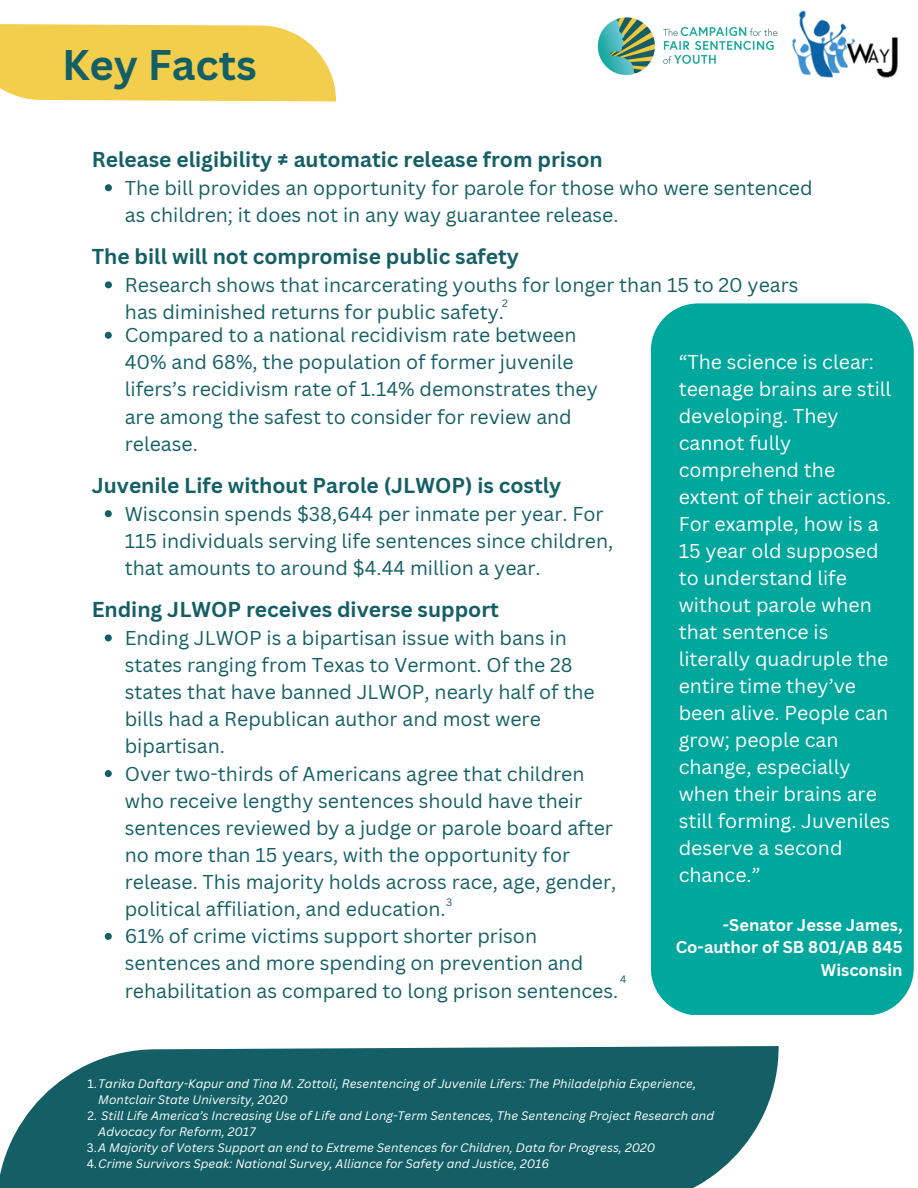
<style>
.page{position:relative;width:918px;height:1188px;background:#fff}
.page>*{position:absolute;margin:0;border:0;box-sizing:border-box;transform-origin:0 0}
.t1{font:700 54px "Canva Sans";color:#fff}
.t2{font:700 41.7px "Canva Sans";color:#145f66}
.t3{font:700 21px "Canva Sans";color:#145f66}
.t4{font:19.5px/27.2px "Canva Sans";color:#145f66}
.t5{font:19.5px/27px "Canva Sans";color:#fff}
.t6{font:700 16.5px "Canva Sans";color:#fff}
.t7{font:italic 12px/16px "Canva Sans";color:#fff}
.t8{font:10.5px "Canva Sans";color:#145f66}
.s1{font-style:normal}
</style>
<div class="page">
<img style="left:597px;top:17px;width:181px;height:58px">
<svg style="left:0;top:24px;width:336px;height:77px;background:#f3d058"></svg>
<svg style="left:105px;top:184px;width:7px;height:7px"></svg>
<svg style="left:105px;top:281px;width:7px;height:7px"></svg>
<div style="left:651px;top:303px;width:263px;height:712px;background:#00a79d;border-radius:47px"></div>
<svg style="left:0;top:1046px;width:779px;height:142px;background:#296d73"></svg>
<svg style="left:105px;top:332px;width:7px;height:7px"></svg>
<svg style="left:105px;top:510px;width:7px;height:7px"></svg>
<svg style="left:105px;top:634px;width:7px;height:7px"></svg>
<svg style="left:105px;top:770px;width:7px;height:7px"></svg>
<svg style="left:105px;top:933px;width:7px;height:7px"></svg>
<img style="left:792px;top:10px;width:107px;height:68px">
<p class="t2" style="left:62px;top:36px;width:196px">Key Facts</p>
<p class="t3" style="left:92px;top:144px;width:513px">Release eligibility ≠ automatic release from prison</p>
<p class="t4" style="left:125px;top:174px;width:689px">The bill provides an opportunity for parole for those who were sentenced as children; it does not in any way guarantee release.</p>
<p class="t3" style="left:92px;top:241px;width:429px">The bill will not compromise public safety</p>
<p class="t4" style="left:125px;top:271px;width:675px">Research shows that incarcerating youths for longer than 15 to 20 years has diminished returns for public safety.</p>
<p class="t8" style="left:502px;top:296px;width:7px">2</p>
<p class="t4" style="left:125px;top:321px;width:475px">Compared to a national recidivism rate between 40% and 68%, the population of former juvenile lifers’s recidivism rate of 1.14% demonstrates they are among the safest to consider for review and release.</p>
<p class="t3" style="left:92px;top:470px;width:471px">Juvenile Life without Parole (JLWOP) is costly</p>
<p class="t4" style="left:125px;top:500px;width:490px">Wisconsin spends $38,644 per inmate per year. For<br>115 individuals serving life sentences since children, that amounts to around $4.44 million a year.</p>
<p class="t3" style="left:92px;top:595px;width:409px">Ending JLWOP receives diverse support</p>
<p class="t4" style="left:125px;top:624px;width:472px">Ending JLWOP is a bipartisan issue with bans in states ranging from Texas to Vermont. Of the 28 states that have banned JLWOP, nearly half of the bills had a Republican author and most were bipartisan.</p>
<p class="t4" style="left:125px;top:759px;width:493px">Over two-thirds of Americans agree that children who receive lengthy sentences should have their sentences reviewed by a judge or parole board after no more than 15 years, with the opportunity for release. This majority holds across race, age, gender, political affiliation, and education.</p>
<p class="t4" style="left:125px;top:922px;width:495px">61% of crime victims support shorter prison sentences and more spending on prevention and rehabilitation as compared to long prison sentences.</p>
<p class="t8" style="left:446px;top:895px;width:8px">3</p>
<p class="t8" style="left:620px;top:972px;width:8px">4</p>
<p class="t5" style="left:679px;top:348px;width:214px">“The science is clear: teenage brains are still developing. They cannot fully comprehend the extent of their actions.<br>For example, how is a<br>15 year old supposed to understand life without parole when that sentence is literally quadruple the entire time they’ve been alive. People can grow; people can change, especially when their brains are still forming. Juveniles deserve a second chance.”</p>
<p class="t6" style="left:723px;top:913px;width:181px">-Senator Jesse James,</p>
<p class="t6" style="left:676px;top:935px;width:228px">Co-author of SB 801/AB 845</p>
<p class="t6" style="left:821px;top:958px;width:83px">Wisconsin</p>
<p class="t1" style="left:782px;top:922px;width:112px">61%</p>
<p class="t7" style="left:98px;top:1075px;width:600px;text-indent:-11px"><span class="s1">1.</span>Tarika Daftary-Kapur and Tina M. Zottoli, Resentencing of Juvenile Lifers: The Philadelphia Experience,<br>Montclair State University, 2020</p>
<p class="t7" style="left:98px;top:1107px;width:617px;text-indent:-11px"><span class="s1">2.</span> Still Life America’s Increasing Use of Life and Long-Term Sentences, The Sentencing Project Research and<br>Advocacy for Reform, 2017</p>
<p class="t7" style="left:87px;top:1139px;width:570px"><span class="s1">3.</span>A Majority of Voters Support an end to Extreme Sentences for Children, Data for Progress, 2020</p>
<p class="t7" style="left:87px;top:1155px;width:464px"><span class="s1">4.</span>Crime Survivors Speak: National Survey, Alliance for Safety and Justice, 2016</p>
</div>
